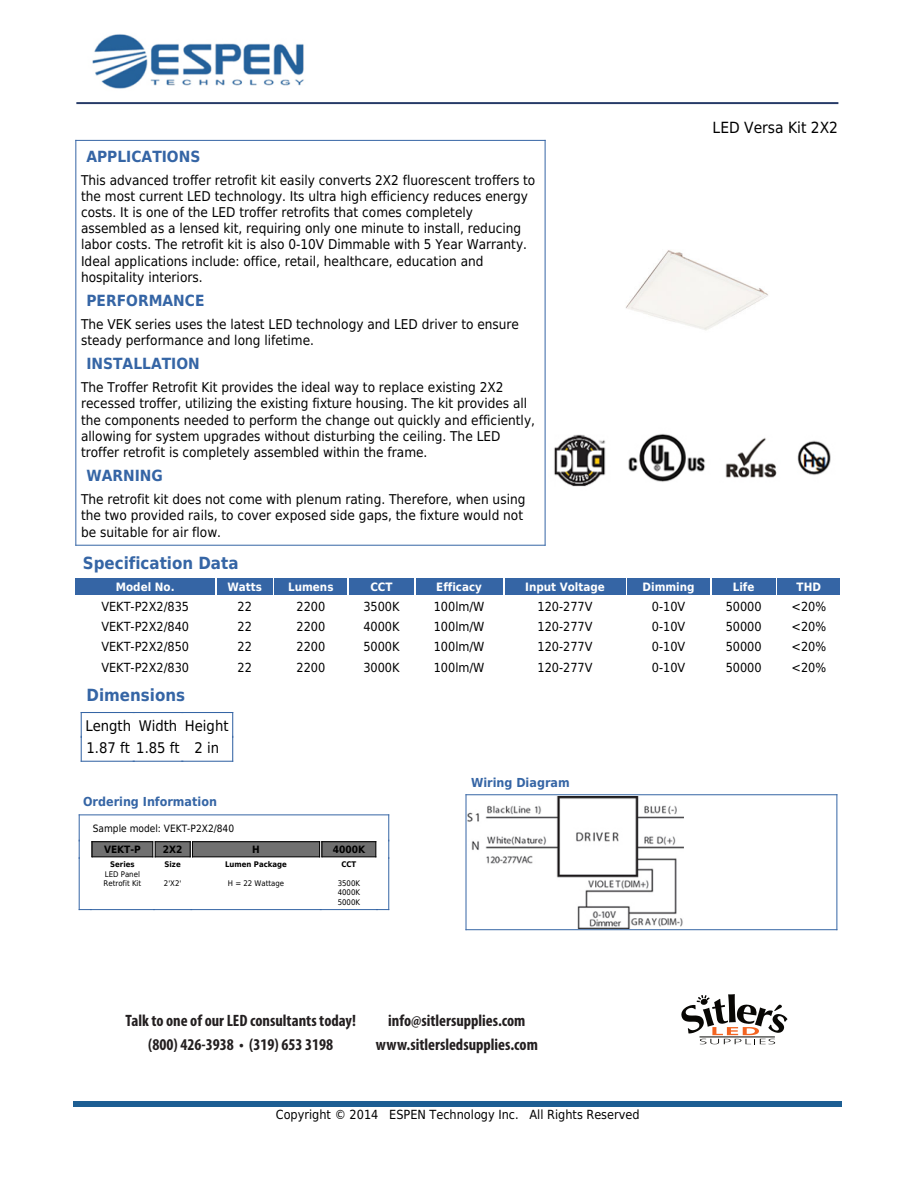
<style>
.page{position:relative;width:918px;height:1188px;background:#fff}
.page>*{position:absolute;margin:0;border:0;box-sizing:border-box;transform-origin:0 0}
.t1{font:700 16.8px "DejaVu Sans Condensed";color:#3565a5}
.About_Body{font:700 condensed 16.5px "Myriad Pro";color:#231f20}
.t2{font:700 15.45px "DejaVu Sans Condensed";color:#3565a5}
.t3{font:15.45px "DejaVu Sans Condensed";color:#000}
.t4{font:14.7px/22.8px "DejaVu Sans Condensed";color:#000}
.t5{font:13.5px/16.2px "DejaVu Sans Condensed";color:#000}
.t6{font:12.6px "DejaVu Sans Condensed";color:#000}
.t7{font:700 12.45px "DejaVu Sans Condensed";color:#3565a5}
.t8{font:700 11.55px "DejaVu Sans Condensed";color:#fff}
.t9{font:10.05px/21px "DejaVu Sans Condensed";color:#000}
.t10{font:700 10.05px "DejaVu Sans Condensed";color:#000}
.t11{font:7.8px/9.3px "DejaVu Sans Condensed";color:#000;text-align:center}
.t12{font:700 7.8px "DejaVu Sans Condensed";color:#000}
.s1{font-weight:700}
</style>
<div class="page">
<svg style="left:681px;top:994px;width:107px;height:50px"></svg>
<hr style="left:700px;top:1037px;width:75px;height:1px;background:#080704">
<hr style="left:76px;top:102px;width:762px;height:2px;background:#263a67">
<img style="left:92px;top:34px;width:212px;height:55px">
<div style="left:73px;top:1101px;width:769px;height:6px;background:#1d5e93"></div>
<hr style="left:75px;top:140px;width:1px;height:405px;background:#3565a5">
<hr style="left:76px;top:140px;width:469px;height:1px;background:#3565a5">
<hr style="left:545px;top:140px;width:1px;height:405px;background:#3565a5">
<hr style="left:76px;top:545px;width:469px;height:1px;background:#3565a5">
<img style="left:626px;top:250px;width:143px;height:80px">
<img style="left:554px;top:434px;width:277px;height:53px">
<div style="left:76px;top:578px;width:139px;height:17px;background:#3565a5"></div>
<div style="left:217px;top:578px;width:55px;height:17px;background:#3565a5"></div>
<div style="left:274px;top:578px;width:73px;height:17px;background:#3565a5"></div>
<div style="left:349px;top:578px;width:65px;height:17px;background:#3565a5"></div>
<div style="left:416px;top:578px;width:87px;height:17px;background:#3565a5"></div>
<div style="left:505px;top:578px;width:120px;height:17px;background:#3565a5"></div>
<div style="left:628px;top:578px;width:82px;height:17px;background:#3565a5"></div>
<div style="left:712px;top:578px;width:64px;height:17px;background:#3565a5"></div>
<div style="left:778px;top:578px;width:62px;height:17px;background:#3565a5"></div>
<hr style="left:81px;top:712px;width:53px;height:1px;background:#3565a5">
<hr style="left:133px;top:712px;width:50px;height:1px;background:#3565a5">
<hr style="left:182px;top:712px;width:51px;height:1px;background:#3565a5">
<svg style="left:81px;top:713px;width:1px;height:48px"></svg>
<hr style="left:81px;top:761px;width:53px;height:1px;background:#3565a5">
<hr style="left:133px;top:761px;width:50px;height:1px;background:#3565a5">
<svg style="left:232px;top:713px;width:1px;height:48px"></svg>
<hr style="left:182px;top:761px;width:51px;height:1px;background:#3565a5">
<div style="left:92px;top:841px;width:61px;height:16px;background:#707070"></div>
<div style="left:155px;top:841px;width:36px;height:16px;background:#707070"></div>
<div style="left:192px;top:841px;width:128px;height:16px;background:#707070"></div>
<div style="left:322px;top:841px;width:54px;height:16px;background:#707070"></div>
<hr style="left:79px;top:814px;width:310px;height:1px;background:#3565a5">
<svg style="left:79px;top:815px;width:1px;height:43px"></svg>
<svg style="left:92px;top:842px;width:1px;height:14px"></svg>
<hr style="left:92px;top:841px;width:61px;height:1px;background:#000">
<hr style="left:92px;top:856px;width:61px;height:1px;background:#000">
<svg style="left:152px;top:842px;width:4px;height:15px"></svg>
<hr style="left:155px;top:841px;width:35px;height:1px;background:#000">
<hr style="left:155px;top:856px;width:35px;height:1px;background:#000">
<svg style="left:190px;top:842px;width:3px;height:15px"></svg>
<hr style="left:192px;top:841px;width:128px;height:1px;background:#000">
<hr style="left:192px;top:856px;width:128px;height:1px;background:#000">
<svg style="left:319px;top:842px;width:4px;height:15px"></svg>
<hr style="left:322px;top:841px;width:54px;height:1px;background:#000">
<svg style="left:375px;top:842px;width:1px;height:14px"></svg>
<hr style="left:322px;top:856px;width:54px;height:1px;background:#000">
<svg style="left:388px;top:815px;width:1px;height:43px"></svg>
<hr style="left:79px;top:858px;width:1px;height:52px;background:#3565a5">
<hr style="left:91px;top:909px;width:63px;height:1px;background:#3565a5">
<hr style="left:154px;top:909px;width:38px;height:1px;background:#3565a5">
<hr style="left:191px;top:909px;width:130px;height:1px;background:#3565a5">
<hr style="left:320px;top:909px;width:57px;height:1px;background:#3565a5">
<hr style="left:388px;top:858px;width:1px;height:52px;background:#3565a5">
<hr style="left:466px;top:795px;width:1px;height:135px;background:#3565a5">
<hr style="left:466px;top:794px;width:371px;height:1px;background:#3565a5">
<hr style="left:836px;top:795px;width:1px;height:135px;background:#3565a5">
<hr style="left:466px;top:929px;width:371px;height:1px;background:#3565a5">
<img style="left:468px;top:796px;width:215px;height:132px">
<p class="t3" style="left:713px;top:115px;width:127px">LED Versa Kit 2X2</p>
<p class="t2" style="left:86px;top:144px;width:115px">APPLICATIONS</p>
<p class="t5" style="left:81px;top:171px;width:456px">This advanced troffer retrofit kit easily converts 2X2 fluorescent troffers to the most current LED technology. Its ultra high efficiency reduces energy costs. It is one of the LED troffer retrofits that comes completely assembled as a lensed kit, requiring only one minute to install, reducing labor costs. The retrofit kit is also 0-10V Dimmable with 5 Year Warranty.<br>Ideal applications include: office, retail, healthcare, education and hospitality interiors.</p>
<p class="t2" style="left:86px;top:288px;width:120px">PERFORMANCE</p>
<p class="t5" style="left:81px;top:316px;width:439px">The VEK series uses the latest LED technology and LED driver to ensure steady performance and long lifetime.</p>
<p class="t2" style="left:86px;top:351px;width:115px">INSTALLATION</p>
<p class="t5" style="left:81px;top:379px;width:455px">The Troffer Retrofit Kit provides the ideal way to replace existing 2X2 recessed troffer, utilizing the existing fixture housing. The kit provides all the components needed to perform the change out quickly and efficiently, allowing for system upgrades without disturbing the ceiling. The LED troffer retrofit is completely assembled within the frame.</p>
<p class="t2" style="left:86px;top:463px;width:78px">WARNING</p>
<p class="t5" style="left:81px;top:491px;width:446px">The retrofit kit does not come with plenum rating. Therefore, when using the two provided rails, to cover exposed side gaps, the fixture would not be suitable for air flow.</p>
<p class="t1" style="left:83px;top:549px;width:157px">Specification Data</p>
<p class="t8" style="left:116px;top:577px;width:60px">Model No.</p>
<p class="t8" style="left:227px;top:577px;width:36px">Watts</p>
<p class="t8" style="left:288px;top:577px;width:47px">Lumens</p>
<p class="t8" style="left:370px;top:577px;width:24px">CCT</p>
<p class="t8" style="left:436px;top:577px;width:47px">Efficacy</p>
<p class="t8" style="left:525px;top:577px;width:81px">Input Voltage</p>
<p class="t8" style="left:643px;top:577px;width:54px">Dimming</p>
<p class="t8" style="left:733px;top:577px;width:23px">Life</p>
<p class="t8" style="left:797px;top:577px;width:26px">THD</p>
<p class="t6" style="left:101px;top:596px;width:89px">VEKT-P2X2/835</p>
<p class="t6" style="left:238px;top:596px;width:16px">22</p>
<p class="t6" style="left:296px;top:596px;width:30px">2200</p>
<p class="t6" style="left:363px;top:596px;width:38px">3500K</p>
<p class="t6" style="left:434px;top:596px;width:52px">100lm/W</p>
<p class="t6" style="left:538px;top:596px;width:56px">120-277V</p>
<p class="t6" style="left:652px;top:596px;width:35px">0-10V</p>
<p class="t6" style="left:726px;top:596px;width:37px">50000</p>
<p class="t6" style="left:792px;top:596px;width:36px">&lt;20%</p>
<p class="t6" style="left:101px;top:616px;width:89px">VEKT-P2X2/840</p>
<p class="t6" style="left:238px;top:616px;width:16px">22</p>
<p class="t6" style="left:296px;top:616px;width:30px">2200</p>
<p class="t6" style="left:363px;top:616px;width:38px">4000K</p>
<p class="t6" style="left:434px;top:616px;width:52px">100lm/W</p>
<p class="t6" style="left:538px;top:616px;width:56px">120-277V</p>
<p class="t6" style="left:652px;top:616px;width:35px">0-10V</p>
<p class="t6" style="left:726px;top:616px;width:37px">50000</p>
<p class="t6" style="left:792px;top:616px;width:36px">&lt;20%</p>
<p class="t6" style="left:101px;top:637px;width:89px">VEKT-P2X2/850</p>
<p class="t6" style="left:238px;top:637px;width:16px">22</p>
<p class="t6" style="left:296px;top:637px;width:30px">2200</p>
<p class="t6" style="left:363px;top:637px;width:38px">5000K</p>
<p class="t6" style="left:434px;top:637px;width:52px">100lm/W</p>
<p class="t6" style="left:538px;top:637px;width:56px">120-277V</p>
<p class="t6" style="left:652px;top:637px;width:35px">0-10V</p>
<p class="t6" style="left:726px;top:637px;width:37px">50000</p>
<p class="t6" style="left:792px;top:637px;width:36px">&lt;20%</p>
<p class="t6" style="left:101px;top:657px;width:89px">VEKT-P2X2/830</p>
<p class="t6" style="left:238px;top:657px;width:16px">22</p>
<p class="t6" style="left:296px;top:657px;width:30px">2200</p>
<p class="t6" style="left:363px;top:657px;width:38px">3000K</p>
<p class="t6" style="left:434px;top:657px;width:52px">100lm/W</p>
<p class="t6" style="left:538px;top:657px;width:56px">120-277V</p>
<p class="t6" style="left:652px;top:657px;width:35px">0-10V</p>
<p class="t6" style="left:726px;top:657px;width:37px">50000</p>
<p class="t6" style="left:792px;top:657px;width:36px">&lt;20%</p>
<p class="t1" style="left:87px;top:681px;width:100px">Dimensions</p>
<p class="t4" style="left:85px;top:714px;width:145px">Length Width Height<br>1.87 ft 1.85 ft 2 in</p>
<p class="t7" style="left:83px;top:792px;width:135px">Ordering Information</p>
<p class="t9" style="left:104px;top:818px;width:132px;text-indent:-11px">Sample model: VEKT-P2X2/840<br><span class="s1">VEKT-P</span></p>
<p class="t10" style="left:163px;top:841px;width:21px">2X2</p>
<p class="t10" style="left:252px;top:841px;width:9px">H</p>
<p class="t10" style="left:333px;top:841px;width:34px">4000K</p>
<p class="t11" style="left:104px;top:860px;width:39px"><span class="s1">Series<br></span>LED Panel<br>Retrofit Kit</p>
<p class="t12" style="left:165px;top:858px;width:18px">Size</p>
<p class="t11" style="left:164px;top:878px;width:19px">2'X2'</p>
<p class="t12" style="left:225px;top:858px;width:63px">Lumen Package</p>
<p class="t11" style="left:228px;top:878px;width:58px">H = 22 Wattage</p>
<p class="t12" style="left:341px;top:858px;width:17px">CCT</p>
<p class="t11" style="left:338px;top:878px;width:24px;text-align:justify">3500K 4000K 5000K</p>
<p class="t7" style="left:471px;top:773px;width:100px">Wiring Diagram</p>
<p class="About_Body" style="left:126px;top:1010px;width:232px">Talk to one of our LED consultants today!</p>
<p class="About_Body" style="left:148px;top:1034px;width:186px">(800) 426-3938 • (319) 653 3198</p>
<p class="About_Body" style="left:388px;top:1010px;width:139px">info@sitlersupplies.com</p>
<p class="About_Body" style="left:376px;top:1034px;width:164px">www.sitlersledsupplies.com</p>
<p class="t6" style="left:276px;top:1105px;width:365px">Copyright © 2014 ESPEN Technology Inc. All Rights Reserved</p>
</div>
